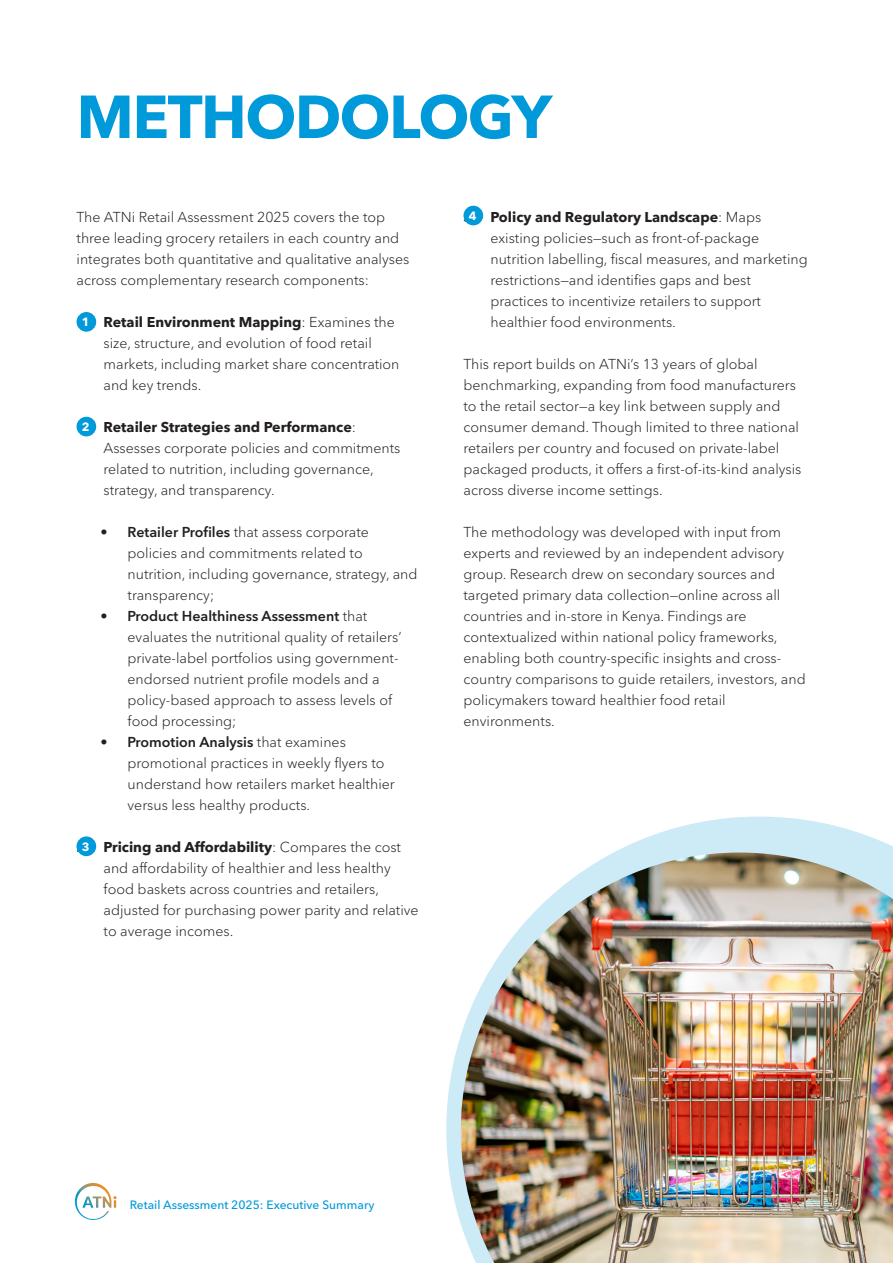
<style>
.page{position:relative;width:893px;height:1263px;background:#fff}
.page>*{position:absolute;margin:0;border:0;box-sizing:border-box;transform-origin:0 0}
.heading{font:700 60px "Avenir Next LT Pro";letter-spacing:-.025em;color:#0099d9}
.plain{font:300 14.25px/21px "Avenir Next LT Pro";color:#231f20}
.t1{font:500 12px "Avenir Next LT Pro";color:#0099d9}
.heading_16_pt{font:700 12px "Avenir Next LT Pro";color:#fff}
.s1{font-weight:700}
.s2{font-weight:600}
</style>
<div class="page">
<svg style="left:75px;top:1183px;width:41px;height:37px"></svg>
<div style="left:77px;top:836px;width:19px;height:20px;background:#0099d9;border-radius:50%"></div>
<div style="left:77px;top:312px;width:19px;height:20px;background:#0099d9;border-radius:50%"></div>
<div style="left:77px;top:417px;width:19px;height:19px;background:#0099d9;border-radius:50%"></div>
<div style="left:463px;top:206px;width:20px;height:19px;background:#0099d9;border-radius:50%"></div>
<svg style="left:446px;top:816px;width:447px;height:408px"></svg>
<img style="left:461px;top:852px;width:432px;height:411px">
<p class="heading" style="left:77px;top:80px;width:477px">METHODOLOGY</p>
<p class="plain" style="left:77px;top:207px;width:334px">The ATNi Retail Assessment 2025 covers the top three leading grocery retailers in each country and integrates both quantitative and qualitative analyses across complementary research components:</p>
<p class="plain" style="left:104px;top:312px;width:297px;text-indent:-27px"><span class="s1">1. Retail Environment Mapping</span>: Examines the size, structure, and evolution of food retail markets, including market share concentration and key trends.</p>
<p class="plain" style="left:104px;top:417px;width:298px;text-indent:-27px"><span class="s1">• Retailer Strategies and Performance</span>:<br>Assesses corporate policies and commitments related to nutrition, including governance, strategy, and transparency.</p>
<p class="plain" style="left:128px;top:522px;width:291px;text-indent:-27px"><span class="s2">• Retailer Profiles</span> that assess corporate policies and commitments related to nutrition, including governance, strategy, and transparency;</p>
<p class="plain" style="left:128px;top:606px;width:275px;text-indent:-27px"><span class="s2">• Product Healthiness Assessment</span> that evaluates the nutritional quality of retailers’ private-label portfolios using government&shy;endorsed nutrient profile models and a policy-based approach to assess levels of food processing;</p>
<p class="plain" style="left:128px;top:732px;width:269px;text-indent:-27px"><span class="s2">• Promotion Analysis</span> that examines promotional practices in weekly flyers to understand how retailers market healthier versus less healthy products.</p>
<p class="plain" style="left:104px;top:837px;width:317px;text-indent:-27px"><span class="s1">2. Pricing and Affordability</span>: Compares the cost and affordability of healthier and less healthy food baskets across countries and retailers, adjusted for purchasing power parity and relative to average incomes.</p>
<p class="heading_16_pt" style="left:82px;top:315px;width:9px">1</p>
<p class="heading_16_pt" style="left:82px;top:420px;width:9px">2</p>
<p class="heading_16_pt" style="left:82px;top:839px;width:9px">3</p>
<p class="plain" style="left:490px;top:207px;width:319px;text-indent:-27px"><span class="s1">3. Policy and Regulatory Landscape</span>: Maps existing policies—such as front-of-package nutrition labelling, fiscal measures, and marketing restrictions—and identifies gaps and best practices to incentivize retailers to support healthier food environments.</p>
<p class="plain" style="left:463px;top:354px;width:339px">This report builds on ATNi’s 13 years of global benchmarking, expanding from food manufacturers to the retail sector—a key link between supply and consumer demand. Though limited to three national retailers per country and focused on private-label packaged products, it offers a first-of-its-kind analysis across diverse income settings.</p>
<p class="plain" style="left:463px;top:522px;width:344px">The methodology was developed with input from experts and reviewed by an independent advisory group. Research drew on secondary sources and targeted primary data collection—online across all countries and in-store in Kenya. Findings are contextualized within national policy frameworks, enabling both country-specific insights and cross&shy;country comparisons to guide retailers, investors, and policymakers toward healthier food retail environments.</p>
<p class="heading_16_pt" style="left:469px;top:209px;width:9px">4</p>
<p class="t1" style="left:130px;top:1198px;width:246px">Retail Assessment 2025: Executive Summary</p>
</div>
